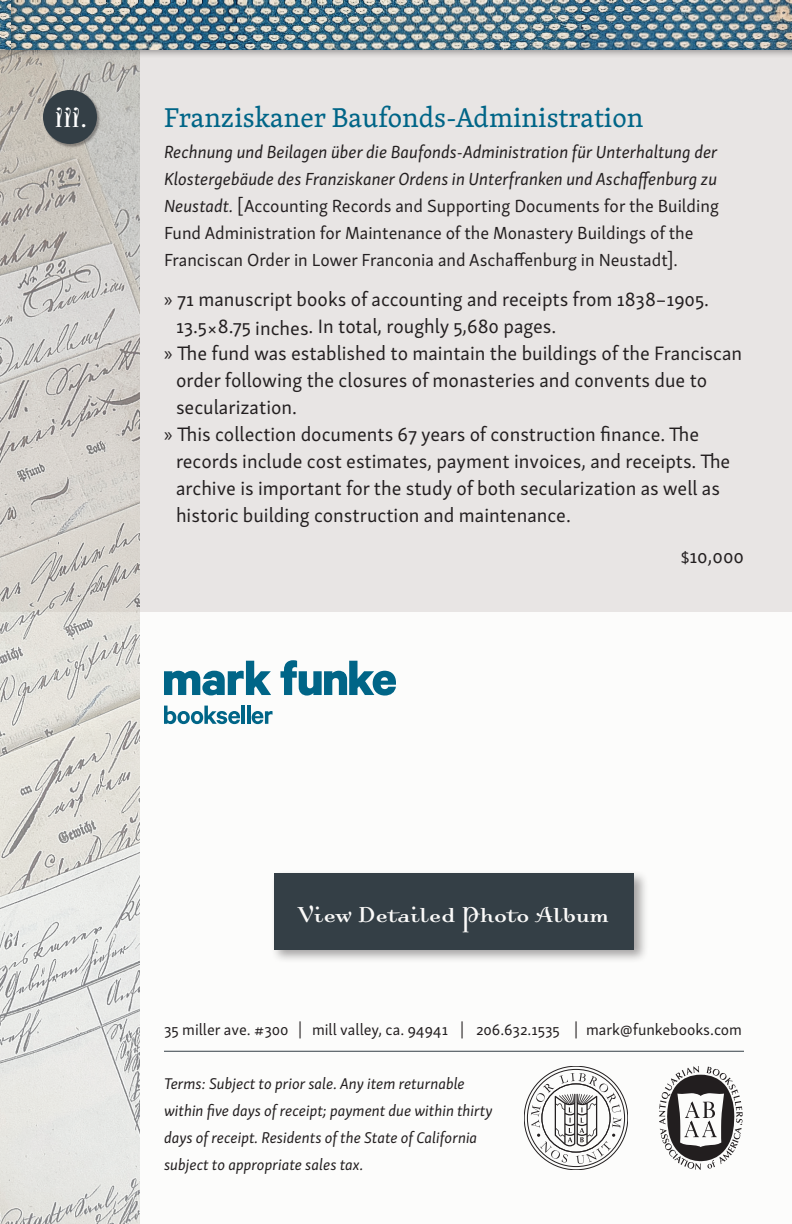
<style>
.page{position:relative;width:792px;height:1224px;background:#fff}
.page>*{position:absolute;margin:0;border:0;box-sizing:border-box;transform-origin:0 0}
.t1{font:28px "Skolar Latin";color:#006587}
.t2{font:28px "Dalliance OT";color:#fbfaf9}
.t3{font:28px "Dalliance OT";color:#fff}
.t4{font:20px "Skolar Sans Latn";color:#231f20}
.t5{font:18px/27px "Skolar Sans Latn";color:#231f20}
.t6{font:italic 16px/27px "Skolar Sans Latn";color:#231f20}
.t7{font:16px "Skolar Sans Latn";color:#231f20}
.s1{font-style:italic}
.s2{font-family:"Myriad Pro"}
.s3{font-size:16px}
</style>
<div class="page">
<div style="left:0;top:50px;width:792px;height:562px;background:#e8e5e4"></div>
<img style="left:0;top:59px;width:140px;height:1165px">
<div style="left:140px;top:612px;width:652px;height:612px;background:#fbfaf9"></div>
<div style="left:4px;top:0;width:788px;height:59px;background:#231f20;opacity:.4"></div>
<img style="left:18px;top:0;width:774px;height:50px">
<div style="left:43px;top:90px;width:58px;height:58px;background:#231f20;opacity:.4"></div>
<div style="left:43px;top:90px;width:54px;height:54px;background:#343f46;border-radius:50%"></div>
<svg style="left:659px;top:1066px;width:84px;height:104px"></svg>
<svg style="left:531px;top:1073px;width:90px;height:91px"></svg>
<svg style="left:164px;top:661px;width:107px;height:34px"></svg>
<svg style="left:280px;top:660px;width:116px;height:36px"></svg>
<svg style="left:164px;top:706px;width:76px;height:18px"></svg>
<hr style="left:241px;top:706px;width:4px;height:18px;background:#006587">
<hr style="left:247px;top:706px;width:3px;height:18px;background:#006587">
<svg style="left:252px;top:711px;width:21px;height:13px"></svg>
<hr style="left:164px;top:1051px;width:580px;height:1px;background:#343f46">
<div style="left:0;top:0;width:18px;height:59px;background:#231f20;opacity:.4"></div>
<svg style="left:0;top:0;width:11px;height:50px"></svg>
<div style="left:271px;top:870px;width:378px;height:94px;background:#231f20;opacity:.4"></div>
<div style="left:274px;top:873px;width:360px;height:76px;background:#343f46"></div>
<h1 class="t3" style="left:55px;top:105px;width:34px">III.</h1>
<h1 class="t1" style="left:164px;top:96px;width:481px">Franziskaner Baufonds-Administration</h1>
<p class="t5" style="left:164px;top:136px;width:556px"><span class="s1">Rechnung und Beilagen über die Baufonds-Administration für Unterhaltung der Klostergebäude des Franziskaner Ordens in Unterfranken und Aschaffenburg zu Neustadt.</span> [Accounting Records and Supporting Documents for the Building Fund Administration for Maintenance of the Monastery Buildings of the Franciscan Order in Lower Franconia and Aschaffenburg in Neustadt].</p>
<p class="t4" style="left:164px;top:284px;width:547px"><span class="s2">»</span> 71 manuscript books of accounting and receipts from 1838–1905.</p>
<p class="t4" style="left:176px;top:311px;width:382px">13.5×8.75 inches. In total, roughly 5,680 pages.</p>
<p class="t4" style="left:164px;top:338px;width:580px"><span class="s2">»</span> The fund was established to maintain the buildings of the Franciscan</p>
<p class="t4" style="left:176px;top:365px;width:533px">order following the closures of monasteries and convents due to</p>
<p class="t4" style="left:176px;top:392px;width:123px">secularization.</p>
<p class="t4" style="left:164px;top:419px;width:537px"><span class="s2">»</span> This collection documents 67 years of construction finance. The</p>
<p class="t4" style="left:176px;top:446px;width:556px">records include cost estimates, payment invoices, and receipts. The</p>
<p class="t4" style="left:176px;top:473px;width:546px">archive is important for the study of both secularization as well as</p>
<p class="t4" style="left:176px;top:500px;width:396px">historic building construction and maintenance.</p>
<p class="t4" style="left:681px;top:541px;width:65px"><span class="s3">$</span>10,000</p>
<h1 class="t2" style="left:299px;top:900px;width:311px">View Detailed Photo Album</h1>
<p class="t7" style="left:164px;top:1017px;width:580px">35 miller ave. #300 | mill valley, ca. 94941 | 206.632.1535 | mark@funkebooks.com</p>
<p class="t6" style="left:164px;top:1069px;width:330px">Terms: Subject to prior sale. Any item returnable within five days of receipt; payment due within thirty days of receipt. Residents of the State of California subject to appropriate sales tax.</p>
</div>
